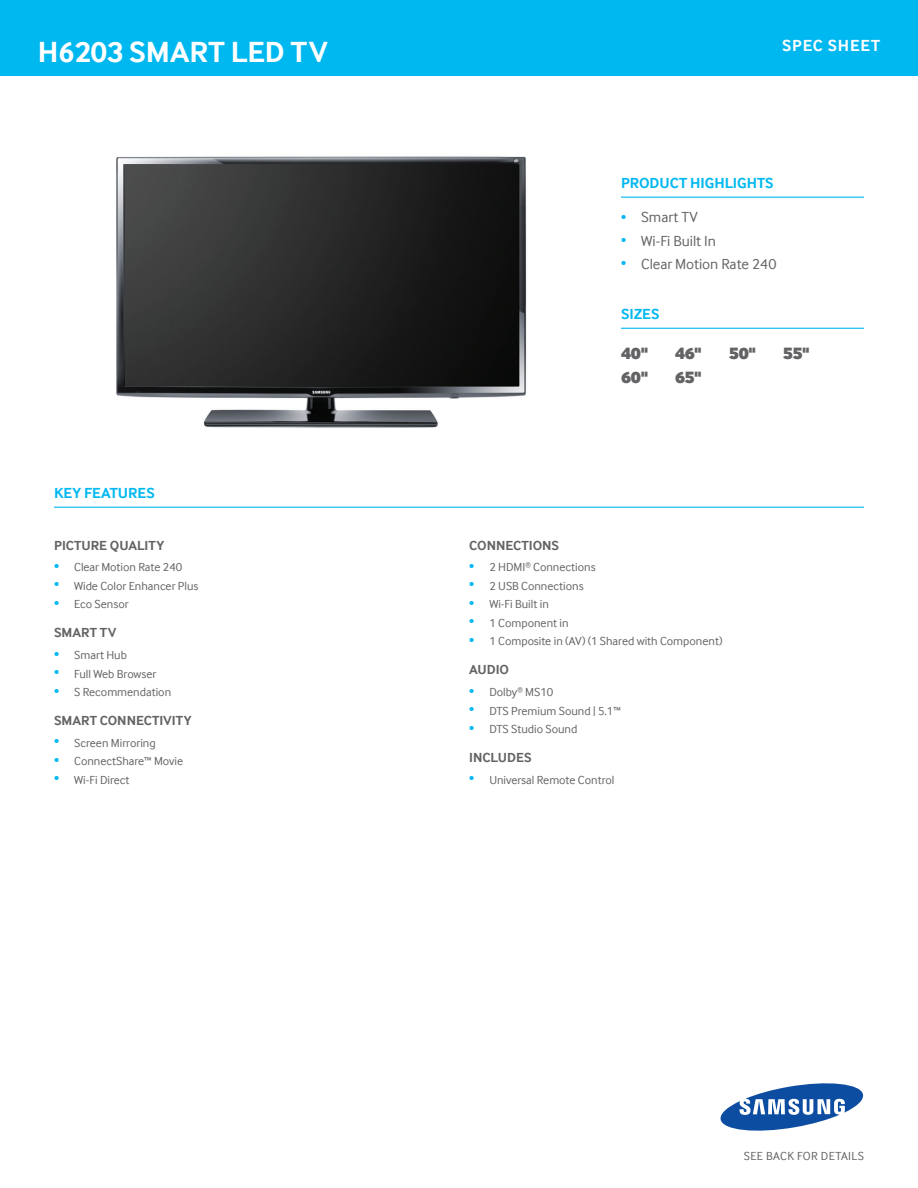
<style>
.page{position:relative;width:918px;height:1188px;background:#fff}
.page>*{position:absolute;margin:0;border:0;box-sizing:border-box;transform-origin:0 0}
.t1{font:700 30px "Samsung Inter Face";color:#fff}
.t2{font:900 16.8px "Samsung Inter Face";letter-spacing:-.015em;color:#636366}
.t3{font:700 16.5px "Samsung Inter Face";letter-spacing:.05em;color:#fff}
.t4{font:15px "Samsung Inter Face";color:#636366}
.t5{font:700 15px "Samsung Inter Face";color:#00b8f0}
.t6{font:700 13.5px "Samsung Inter Face";color:#636366}
.t7{font:12px "Samsung Inter Face";color:#636366}
.t8{font:12px "Samsung Inter Face";letter-spacing:.03em;color:#636366}
.s1{font-size:10.5px;color:#00b8f0}
</style>
<div class="page">
<svg style="left:720px;top:1083px;width:144px;height:48px"></svg>
<div style="left:0;top:0;width:918px;height:76px;background:#00b8f0"></div>
<img style="left:116px;top:156px;width:411px;height:272px">
<hr style="left:621px;top:197px;width:243px;height:1px;background:#00b8f0">
<hr style="left:621px;top:328px;width:243px;height:1px;background:#00b8f0">
<hr style="left:54px;top:507px;width:810px;height:1px;background:#00b8f0">
<h1 class="t1" style="left:38px;top:34px;width:291px">H6203 SMART LED TV</h1>
<h3 class="t3" style="left:782px;top:36px;width:100px">SPEC SHEET</h3>
<p class="t5" style="left:54px;top:484px;width:58px">KEY FEATUR</p>
<p class="t5" style="left:138px;top:484px;width:18px">ES</p>
<p class="t6" style="left:54px;top:537px;width:112px">PICTURE QUALITY</p>
<p class="t7" style="left:54px;top:561px;width:130px"><span class="s1">•</span> Clear Motion Rate 240</p>
<p class="t7" style="left:54px;top:579px;width:146px"><span class="s1">•</span> Wide Color Enhancer Plus</p>
<p class="t7" style="left:54px;top:598px;width:76px"><span class="s1">•</span> Eco Sensor</p>
<p class="t6" style="left:54px;top:625px;width:64px">SMART TV</p>
<p class="t7" style="left:54px;top:648px;width:75px"><span class="s1">•</span> Smart Hub</p>
<p class="t7" style="left:54px;top:667px;width:104px"><span class="s1">•</span> Full Web Browser</p>
<p class="t7" style="left:54px;top:685px;width:119px"><span class="s1">•</span> S Recommendation</p>
<p class="t6" style="left:54px;top:713px;width:139px">SMART CONNECTIVITY</p>
<p class="t7" style="left:54px;top:736px;width:103px"><span class="s1">•</span> Screen Mirroring</p>
<p class="t7" style="left:54px;top:755px;width:131px"><span class="s1">•</span> ConnectShare™ Movie</p>
<p class="t7" style="left:54px;top:773px;width:77px"><span class="s1">•</span> Wi-Fi Direct</p>
<p class="t5" style="left:621px;top:174px;width:154px">PRODUCT HIGHLIGHTS</p>
<p class="t4" style="left:621px;top:209px;width:78px"><span class="s1">•</span> Smart TV</p>
<p class="t4" style="left:621px;top:232px;width:96px"><span class="s1">•</span> Wi-Fi Built I n</p>
<p class="t4" style="left:621px;top:255px;width:157px"><span class="s1">•</span> Clear Motion Rate 240</p>
<p class="t5" style="left:621px;top:305px;width:39px">SIZES</p>
<h2 class="t2" style="left:621px;top:343px;width:28px">40"</h2>
<h2 class="t2" style="left:675px;top:343px;width:28px">46"</h2>
<h2 class="t2" style="left:729px;top:343px;width:28px">50"</h2>
<h2 class="t2" style="left:783px;top:343px;width:28px">55"</h2>
<h2 class="t2" style="left:621px;top:367px;width:28px">60"</h2>
<h2 class="t2" style="left:675px;top:367px;width:28px">65"</h2>
<p class="t6" style="left:469px;top:537px;width:92px">CONNECTIONS</p>
<p class="t7" style="left:469px;top:561px;width:128px"><span class="s1">•</span> 2 HDMI <sup>®</sup> Connections</p>
<p class="t7" style="left:469px;top:579px;width:116px"><span class="s1">•</span> 2 USB Connections</p>
<p class="t7" style="left:469px;top:598px;width:81px"><span class="s1">•</span> Wi-Fi Built in</p>
<p class="t7" style="left:469px;top:616px;width:101px"><span class="s1">•</span> 1 Component in</p>
<p class="t7" style="left:469px;top:635px;width:255px"><span class="s1">•</span> 1 Composite in (AV) (1 Shared with Component)</p>
<p class="t6" style="left:469px;top:662px;width:42px">AUDIO</p>
<p class="t7" style="left:469px;top:685px;width:86px"><span class="s1">•</span> Dolby<sup>®</sup> MS10</p>
<p class="t7" style="left:469px;top:704px;width:153px"><span class="s1">•</span> DTS Premium Sound | 5.1™</p>
<p class="t7" style="left:469px;top:722px;width:110px"><span class="s1">•</span> DTS Studio Sound</p>
<p class="t6" style="left:469px;top:750px;width:64px">INCLUDES</p>
<p class="t7" style="left:469px;top:773px;width:147px"><span class="s1">•</span> Universal Remote Control</p>
<p class="t8" style="left:744px;top:1149px;width:120px">See Back For Details</p>
</div>
